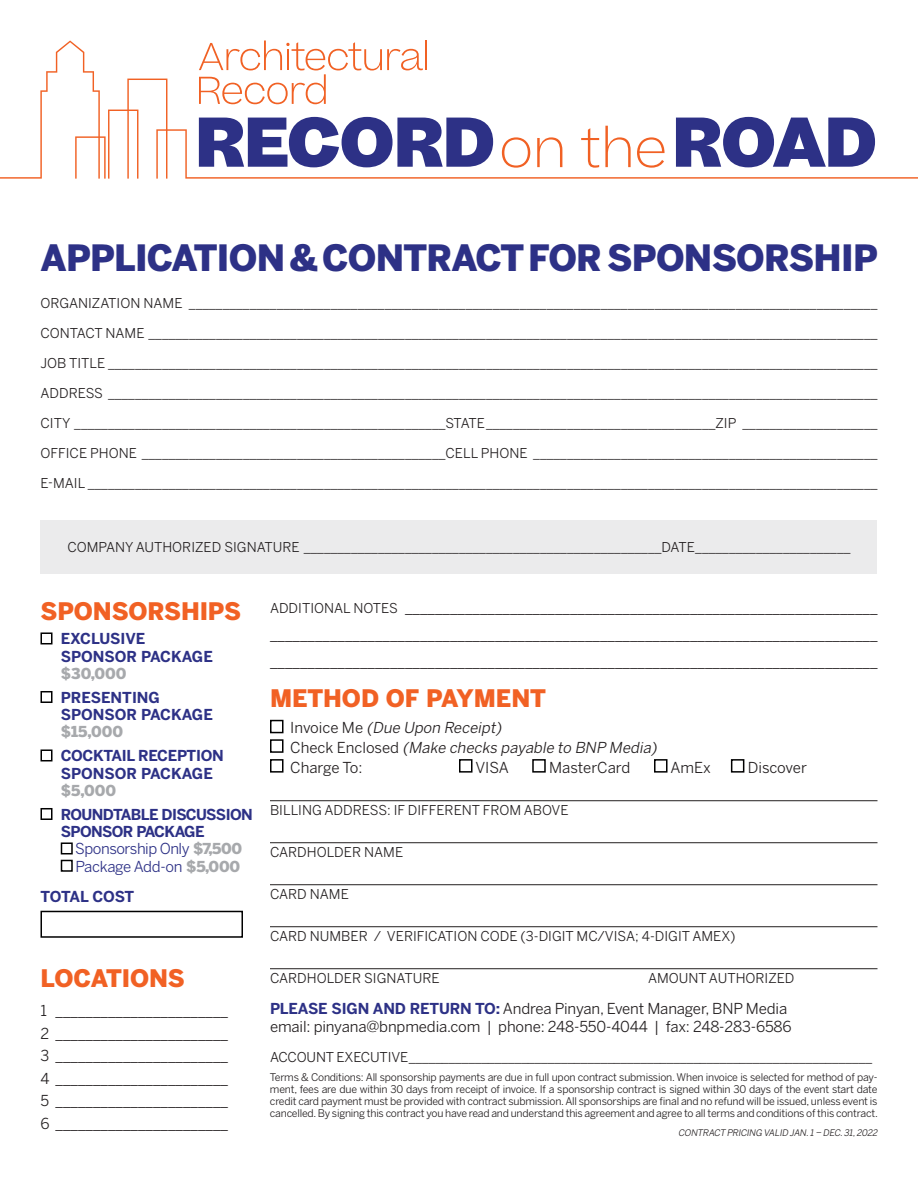
<style>
.page{position:relative;width:918px;height:1188px;background:#fff}
.page>*{position:absolute;margin:0;border:0;box-sizing:border-box;transform-origin:0 0}
.t1{font:900 36px "Benton Sans";letter-spacing:-.02em;color:#2d3186}
.t2{font:900 24px "Benton Sans";letter-spacing:-.005em;color:#f16124}
.t3{font:15px/22.5px "Benton Sans";letter-spacing:-.01em;color:#231f20;text-align:justify}
.t4{font:italic 15px/19.6px "Benton Sans";color:#231f20}
.t5{font:700 15px/17.2px "Benton Sans";color:#2d3186}
.t6{font:700 15px/17.2px "Benton Sans";letter-spacing:-.02em;color:#2d3186}
.t7{font:15px/17.2px "Benton Sans";letter-spacing:-.03em;color:#2d3186}
.t8{font:700 15px/17.2px "Benton Sans";letter-spacing:-.04em;color:#2d3186}
.t9{font:900 15px "Benton Sans";color:#a7a9ac}
.t10{font:13.5px "Benton Sans";color:#231f20}
.t11{font:10.5px/12px "Benton Sans";letter-spacing:-.02em;color:#231f20;text-align:justify}
.t12{font:italic 9px "Benton Sans";color:#231f20}
.s1{font-weight:900;color:#a7a9ac}
.s2{font-size:13.5px}
.s3{font-style:normal}
.s4{font-weight:700;color:#2d3186}
</style>
<div class="page">
<svg style="left:0;top:40px;width:106px;height:139px"></svg>
<svg style="left:108px;top:79px;width:810px;height:100px"></svg>
<svg style="left:502px;top:137px;width:28px;height:31px"></svg>
<svg style="left:537px;top:137px;width:25px;height:30px"></svg>
<svg style="left:581px;top:128px;width:18px;height:40px"></svg>
<svg style="left:605px;top:126px;width:26px;height:41px"></svg>
<svg style="left:637px;top:137px;width:28px;height:31px"></svg>
<svg style="left:199px;top:117px;width:294px;height:50px"></svg>
<svg style="left:676px;top:117px;width:199px;height:50px"></svg>
<hr style="left:425px;top:40px;width:2px;height:30px;background:#f16124">
<svg style="left:199px;top:41px;width:224px;height:63px"></svg>
<div style="left:40px;top:520px;width:838px;height:54px;background:#ebebec"></div>
<div style="left:40px;top:632px;width:12px;height:12px;border:2px solid #000"></div>
<div style="left:40px;top:691px;width:12px;height:12px;border:2px solid #000"></div>
<div style="left:40px;top:749px;width:12px;height:12px;border:2px solid #000"></div>
<div style="left:40px;top:808px;width:12px;height:12px;border:2px solid #000"></div>
<div style="left:61px;top:842px;width:12px;height:12px;border:2px solid #000"></div>
<div style="left:61px;top:860px;width:12px;height:12px;border:2px solid #000"></div>
<div style="left:40px;top:911px;width:203px;height:27px;border:2px solid #000"></div>
<hr style="left:270px;top:800px;width:608px;height:1px;background:#231f20">
<hr style="left:270px;top:842px;width:608px;height:1px;background:#231f20">
<hr style="left:270px;top:884px;width:608px;height:1px;background:#231f20">
<hr style="left:270px;top:926px;width:608px;height:1px;background:#231f20">
<hr style="left:270px;top:968px;width:608px;height:1px;background:#231f20">
<div style="left:270px;top:720px;width:14px;height:13px;border:2px solid #000"></div>
<div style="left:270px;top:739px;width:14px;height:14px;border:2px solid #000"></div>
<div style="left:270px;top:759px;width:14px;height:14px;border:2px solid #000"></div>
<div style="left:459px;top:759px;width:13px;height:14px;border:2px solid #000"></div>
<div style="left:532px;top:759px;width:14px;height:14px;border:2px solid #000"></div>
<div style="left:654px;top:759px;width:14px;height:14px;border:2px solid #000"></div>
<div style="left:731px;top:759px;width:13px;height:14px;border:2px solid #000"></div>
<h1 class="t1" style="left:40px;top:235px;width:839px">APPLICATION &amp; CONTRACT FOR SPONSORSHIP</h1>
<p class="t10" style="left:40px;top:295px;width:838px">ORGANIZATION NAME ______________________________________________________________________________________________________</p>
<p class="t10" style="left:40px;top:325px;width:839px">CONTACT NAME ____________________________________________________________________________________________________________</p>
<p class="t10" style="left:40px;top:355px;width:838px">JOB TITLE __________________________________________________________________________________________________________________</p>
<p class="t10" style="left:40px;top:385px;width:838px">ADDRESS __________________________________________________________________________________________________________________</p>
<p class="t10" style="left:40px;top:415px;width:838px">CITY _______________________________________________________STATE__________________________________ZIP ____________________</p>
<p class="t10" style="left:40px;top:445px;width:838px">OFFICE PHONE _____________________________________________CELL PHONE ___________________________________________________</p>
<p class="t10" style="left:40px;top:475px;width:838px">E-MAIL _____________________________________________________________________________________________________________________</p>
<p class="t10" style="left:68px;top:539px;width:784px">COMPANY AUTHORIZED SIGNATURE _____________________________________________________DATE_______________________</p>
<h2 class="t2" style="left:40px;top:596px;width:202px">SPONSORSHIPS</h2>
<p class="t5" style="left:61px;top:631px;width:154px">EXCLUSIVE<br>SPONSOR PACKAGE</p>
<p class="t9" style="left:61px;top:664px;width:67px">$30,000</p>
<p class="t5" style="left:61px;top:689px;width:154px">PRESENTING<br>SPONSOR PACKAGE</p>
<p class="t9" style="left:61px;top:722px;width:64px">$15,000</p>
<p class="t6" style="left:61px;top:748px;width:165px">COCKTAIL RECEPTION<br>SPONSOR PACKAGE</p>
<p class="t9" style="left:61px;top:781px;width:57px">$5,000</p>
<p class="t8" style="left:61px;top:806px;width:194px">ROUNDTABLE DISCUSSION<br>SPONSOR PACKAGE</p>
<p class="t7" style="left:75px;top:840px;width:168px">Sponsorship Only <span class="s1">$7,500<br></span>Package Add-on <span class="s1">$5,000</span></p>
<p class="t6" style="left:40px;top:889px;width:95px">TOTAL COST</p>
<h2 class="t2" style="left:40px;top:963px;width:146px">LOCATIONS</h2>
<p class="t3" style="left:40px;top:999px;width:189px">1 _______________________ 2 _______________________ 3 _______________________ 4 _______________________ 5 _______________________ 6 _______________________</p>
<p class="t3" style="left:270px;top:594px;width:609px;line-height:27px"><span class="s2">ADDITIONAL NOTES</span> _______________________________________________________________ _________________________________________________________________________________ _________________________________________________________________________________</p>
<h2 class="t2" style="left:270px;top:683px;width:278px">METHOD OF PAYMENT</h2>
<p class="t4" style="left:290px;top:718px;width:371px"><span class="s3">I n vo i c e M e</span> (Due Upon Receipt)<br><span class="s3">C h e c k E n c l o s e d</span> (Make checks payable to BNP Media)<br><span class="s3">Charge To:</span></p>
<p class="t3" style="left:475px;top:756px;width:35px">VISA</p>
<p class="t3" style="left:549px;top:756px;width:83px">MasterCard</p>
<p class="t3" style="left:670px;top:756px;width:42px">AmEx</p>
<p class="t3" style="left:748px;top:756px;width:61px">Discover</p>
<p class="t10" style="left:270px;top:802px;width:300px">BILLING ADDRESS: IF DIFFERENT FROM ABOVE</p>
<p class="t10" style="left:270px;top:844px;width:135px">CARDHOLDER NAME</p>
<p class="t10" style="left:270px;top:886px;width:80px">CARD NAME</p>
<p class="t10" style="left:270px;top:928px;width:467px">CARD NUMBER / VERIFICATION CODE (3-DIGIT MC/VISA; 4-DIGIT AMEX)</p>
<p class="t10" style="left:270px;top:970px;width:171px">CARDHOLDER SIGNATURE</p>
<p class="t10" style="left:648px;top:970px;width:148px">AMOUNT AUTHORIZED</p>
<p class="t3" style="left:270px;top:1000px;width:523px;line-height:18px"><span class="s4">PLEASE SIGN AND RETURN TO:</span> Andrea Pinyan, Event Manager, BNP Media email: pinyana@bnpmedia.com | phone: 248-550-4044 | fax: 248-283-6586</p>
<p class="t10" style="left:270px;top:1049px;width:604px">ACCOUNT EXECUTIVE______________________________________________________________________</p>
<p class="t11" style="left:270px;top:1071px;width:609px">Terms &amp; Conditions: All sponsorship payments are due in full upon contract submission. When invoice is selected for method of pay&shy;ment, fees are due within 30 days from receipt of invoice. If a sponsorship contract is signed within 30 days of the event start date credit card payment must be provided with contract submission. All sponsorships are final and no refund will be issued, unless event is cancelled. By signing this contract you have read and understand this agreement and agree to all terms and conditions of this contract.</p>
<p class="t12" style="left:678px;top:1127px;width:203px">CONTRACT PRICING VALID JAN.1– DEC.31,2022</p>
</div>
